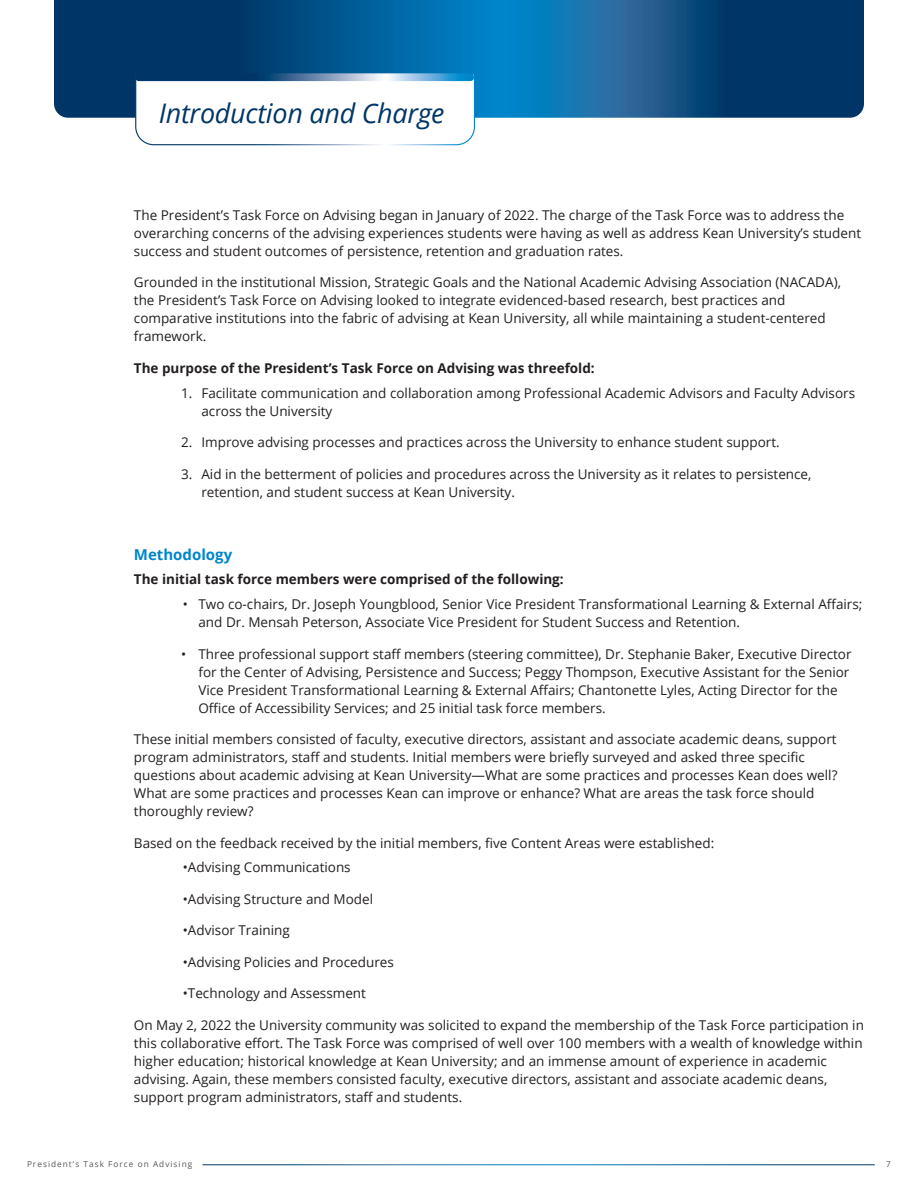
<style>
.page{position:relative;width:918px;height:1188px;background:#fff}
.page>*{position:absolute;margin:0;border:0;box-sizing:border-box;transform-origin:0 0}
.t1{font:italic 27px "Open Sans";letter-spacing:-.01em;color:#003667}
.Body_copy{font:700 15px "Open Sans";color:#0085cb}
.Body_copy-2{font:13.5px/18px "Open Sans";color:#231f20}
.Body_copy-3{font:700 13.5px "Open Sans";color:#231f20}
.t2{font:8.25px "Open Sans";letter-spacing:.125em;color:#57585a}
</style>
<div class="page">
<svg style="left:54px;top:0;width:810px;height:118px"></svg>
<svg style="left:135px;top:73px;width:341px;height:73px"></svg>
<svg style="left:135px;top:74px;width:339px;height:7px"></svg>
<p class="t1" style="left:159px;top:95px;width:287px">Introduction and Charge</p>
<p class="Body_copy-2" style="left:134px;top:206px;width:729px">The President’s Task Force on Advising began in January of 2022. The charge of the Task Force was to address the overarching concerns of the advising experiences students were having as well as address Kean University’s student success and student outcomes of persistence, retention and graduation rates.</p>
<p class="Body_copy-2" style="left:134px;top:273px;width:709px">Grounded in the institutional Mission, Strategic Goals and the National Academic Advising Association (NACADA), the President’s Task Force on Advising looked to integrate evidenced-based research, best practices and comparative institutions into the fabric of advising at Kean University, all while maintaining a student-centered framework.</p>
<p class="Body_copy-3" style="left:134px;top:358px;width:462px">The purpose of the President’s Task Force on Advising was threefold:</p>
<p class="Body_copy-2" style="left:201px;top:383px;width:655px;text-indent:-20px">1. Facilitate communication and collaboration among Professional Academic Advisors and Faculty Advisors across the University</p>
<p class="Body_copy-2" style="left:181px;top:433px;width:600px">2. Improve advising processes and practices across the University to enhance student support.</p>
<p class="Body_copy-2" style="left:201px;top:464px;width:612px;text-indent:-20px">3. Aid in the betterment of policies and procedures across the University as it relates to persistence, retention, and student success at Kean University.</p>
<p class="Body_copy" style="left:134px;top:544px;width:100px">Methodology</p>
<p class="Body_copy-3" style="left:134px;top:570px;width:431px">The initial task force members were comprised of the following:</p>
<p class="Body_copy-2" style="left:198px;top:595px;width:666px;text-indent:-16px">• Two co-chairs, Dr. Joseph Youngblood, Senior Vice President Transformational Learning &amp; External Affairs; and Dr. Mensah Peterson, Associate Vice President for Student Success and Retention.</p>
<p class="Body_copy-2" style="left:198px;top:644px;width:655px;text-indent:-17px">• Three professional support staff members (steering committee), Dr. Stephanie Baker, Executive Director for the Center of Advising, Persistence and Success; Peggy Thompson, Executive Assistant for the Senior Vice President Transformational Learning &amp; External Affairs; Chantonette Lyles, Acting Director for the Office of Accessibility Services; and 25 initial task force members.</p>
<p class="Body_copy-2" style="left:134px;top:730px;width:705px">These initial members consisted of faculty, executive directors, assistant and associate academic deans, support program administrators, staff and students. Initial members were briefly surveyed and asked three specific questions about academic advising at Kean University—What are some practices and processes Kean does well?<br>What are some practices and processes Kean can improve or enhance? What are areas the task force should thoroughly review?</p>
<p class="Body_copy-2" style="left:134px;top:833px;width:582px">Based on the feedback received by the initial members, five Content Areas were established:</p>
<p class="Body_copy-2" style="left:183px;top:858px;width:170px">•Advising Communications</p>
<p class="Body_copy-2" style="left:183px;top:890px;width:192px">•Advising Structure and Model</p>
<p class="Body_copy-2" style="left:183px;top:921px;width:109px">•Advisor Training</p>
<p class="Body_copy-2" style="left:183px;top:953px;width:213px">•Advising Policies and Procedures</p>
<p class="Body_copy-2" style="left:183px;top:984px;width:185px">•Technology and Assessment</p>
<p class="Body_copy-2" style="left:134px;top:1016px;width:732px">On May 2, 2022 the University community was solicited to expand the membership of the Task Force participation in this collaborative effort. The Task Force was comprised of well over 100 members with a wealth of knowledge within higher education; historical knowledge at Kean University; and an immense amount of experience in academic advising. Again, these members consisted faculty, executive directors, assistant and associate academic deans, support program administrators, staff and students.</p>
<p class="t2" style="left:27px;top:1159px;width:167px">President’s Task Force on Advising</p>
<p class="t2" style="left:886px;top:1159px;width:6px">7</p>
</div>
